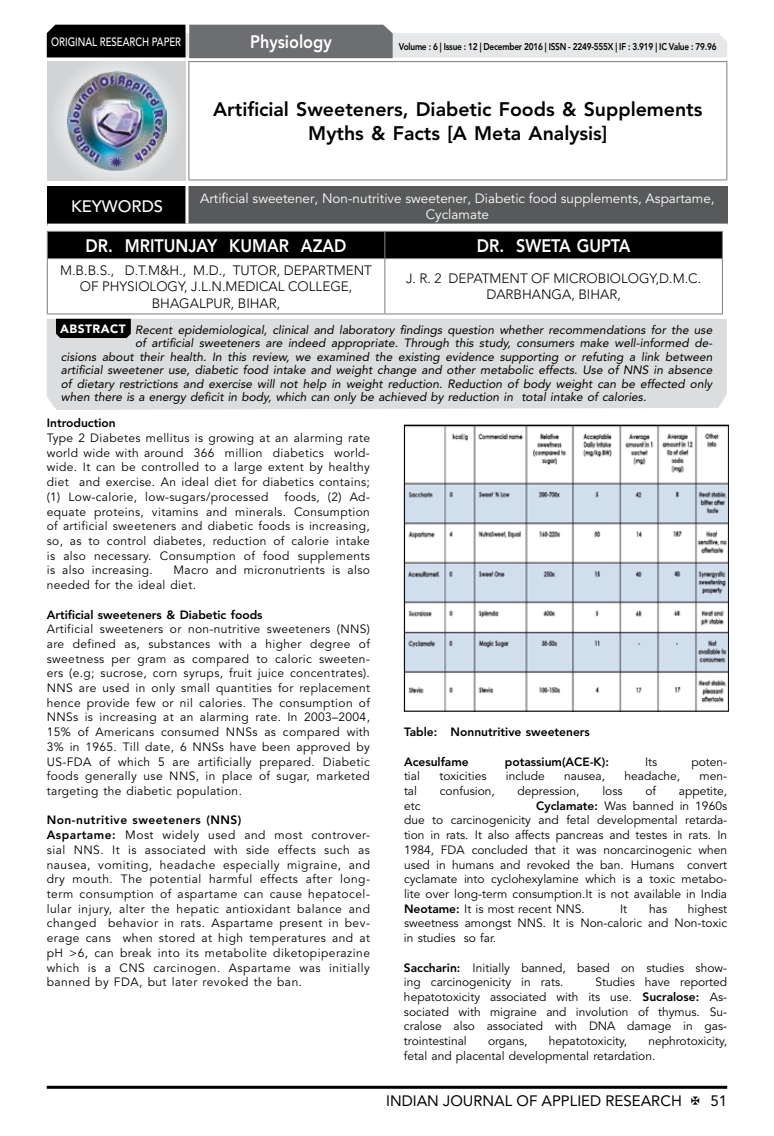
<style>
.page{position:relative;width:774px;height:1136px;background:#fff}
.page>*{position:absolute;margin:0;border:0;box-sizing:border-box;transform-origin:0 0}
.t1{font:800 19.5px/24.3px "Avenir LT Std";color:#000;text-align:center}
.t2{font:800 18px "Avenir LT Std";color:#fff;scale:.9 1}
.t3{font:500 16.5px "Avenir LT Std";color:#fff}
.t4{font:15px "Avenir LT Std";color:#000}
.t5{font:300 13.5px/16.2px "Avenir LT Std";color:#000;text-align:center}
.t6{font:13.5px/16.2px "Avenir LT Std";color:#fff;text-align:center}
.t7{font:12px/14.7px "Avenir LT Std";letter-spacing:.03em;color:#000;text-align:justify}
.t8{font:italic 12px "Avenir LT Std";color:#000}
.t9{font:12px/14.7px "Avenir LT Std";color:#000}
.t10{font:800 12px "Avenir LT Std";color:#000}
.t11{font:500 12px "Avenir LT Std";color:#fff;scale:.8 1}
.t12{font:800 9.75px "Avenir LT Std";letter-spacing:-.03em;color:#000;scale:.85 1}
.s1{font-weight:900;font-style:normal;color:#fff}
.s2{font-weight:800}
</style>
<div class="page">
<hr style="left:47px;top:1085px;width:680px;height:3px;background:#000">
<div style="left:48px;top:62px;width:137px;height:118px;background:linear-gradient(to right,#d9dadb,#d9dadb)"></div>
<img style="left:68px;top:71px;width:99px;height:100px">
<svg style="left:47px;top:25px;width:680px;height:33px;background:#979899"></svg>
<hr style="left:188px;top:61px;width:539px;height:1px;background:#808285">
<hr style="left:188px;top:62px;width:1px;height:117px;background:#808285">
<hr style="left:726px;top:62px;width:1px;height:117px;background:#808285">
<hr style="left:188px;top:179px;width:539px;height:1px;background:#808285">
<div style="left:47px;top:231px;width:676px;height:27px;background:#000"></div>
<hr style="left:47px;top:258px;width:338px;height:1px;background:#808285">
<hr style="left:47px;top:259px;width:1px;height:54px;background:#808285">
<hr style="left:385px;top:258px;width:338px;height:1px;background:#808285">
<hr style="left:384px;top:259px;width:1px;height:54px;background:#808285">
<hr style="left:722px;top:259px;width:1px;height:54px;background:#808285">
<hr style="left:47px;top:313px;width:338px;height:1px;background:#808285">
<hr style="left:385px;top:313px;width:338px;height:1px;background:#808285">
<div style="left:47px;top:319px;width:680px;height:91px;background:#dcddde"></div>
<svg style="left:56px;top:319px;width:75px;height:19px"></svg>
<div style="left:47px;top:186px;width:140px;height:39px;background:#000"></div>
<div style="left:187px;top:186px;width:541px;height:39px;background:#58595b"></div>
<hr style="left:185px;top:186px;width:3px;height:37px;background:#fff">
<hr style="left:47px;top:223px;width:140px;height:3px;background:#fff">
<hr style="left:187px;top:223px;width:541px;height:3px;background:#fff">
<img style="left:406px;top:427px;width:321px;height:282px">
<div style="left:404px;top:425px;width:325px;height:286px;border:1px solid #000"></div>
<p class="t11" style="left:51px;top:34px;width:163px">ORIGINAL RESEARCH PAPER</p>
<h2 class="t2" style="left:250px;top:31px;width:92px">Physiology</h2>
<p class="t12" style="left:399px;top:41px;width:375px">Volume : 6 | Issue : 12 | December 2016 | ISSN - 2249-555X | IF : 3.919 | IC Value : 79.96</p>
<h1 class="t1" style="left:213px;top:97px;width:491px">Artificial Sweeteners, Diabetic Foods &amp; Supplements<br>Myths &amp; Facts [A Meta Analysis]</h1>
<h3 class="t3" style="left:71px;top:196px;width:94px">KEYWORDS</h3>
<p class="t6" style="left:200px;top:190px;width:516px">Artificial sweetener, Non-nutritive sweetener, Diabetic food supplements, Aspartame,<br>Cyclamate</p>
<h2 class="t2" style="left:86px;top:235px;width:291px">DR. MRITUNJAY KUMAR AZAD</h2>
<h2 class="t2" style="left:477px;top:235px;width:172px">DR. SWETA GUPTA</h2>
<p class="t5" style="left:60px;top:262px;width:313px">M.B.B.S., D.T.M&amp;H., M.D., TUTOR, DEPARTMENT<br>OF PHYSIOLOGY, J.L.N.MEDICAL COLLEGE,<br>BHAGALPUR, BIHAR,</p>
<p class="t5" style="left:406px;top:270px;width:297px">J. R. 2 DEPATMENT OF MICROBIOLOGY,D.M.C.<br>DARBHANGA, BIHAR,</p>
<p class="t8" style="left:60px;top:323px;width:654px"><span class="s1">ABSTRACT</span> Recent epidemiological, clinical and laboratory findings question whether recommendations for the use</p>
<p class="t8" style="left:135px;top:336px;width:579px">of artificial sweeteners are indeed appropriate. Through this study, consumers make well-informed de-</p>
<p class="t8" style="left:61px;top:350px;width:653px">cisions about their health. In this review, we examined the existing evidence supporting or refuting a link between</p>
<p class="t8" style="left:61px;top:363px;width:653px">artificial sweetener use, diabetic food intake and weight change and other metabolic effects. Use of NNS in absence</p>
<p class="t8" style="left:61px;top:377px;width:653px">of dietary restrictions and exercise will not help in weight reduction. Reduction of body weight can be effected only</p>
<p class="t8" style="left:61px;top:390px;width:587px">when there is a energy deficit in body, which can only be achieved by reduction in total intake of calories.</p>
<p class="t10" style="left:47px;top:416px;width:70px">Introduction</p>
<p class="t7" style="left:47px;top:431px;width:325px">Type 2 Diabetes mellitus is growing at an alarming rate world wide with around 366 million diabetics world&shy;wide. It can be controlled to a large extent by healthy diet and exercise. An ideal diet for diabetics contains; (1) Low-calorie, low-sugars/processed</p>
<p class="t7" style="left:47px;top:489px;width:325px;text-indent:238px">foods, (2) Ad&shy;equate proteins, vitamins and minerals. Consumption of artificial sweeteners and diabetic foods is increasing, so, as to control diabetes, reduction of calorie intake is also necessary. Consumption of food supplements is also increasing.</p>
<p class="t7" style="left:47px;top:563px;width:325px;text-indent:127px">Macro and micronutrients is also needed for the ideal diet.</p>
<p class="t10" style="left:47px;top:607px;width:217px">Artificial sweeteners &amp; Diabetic foods</p>
<p class="t7" style="left:47px;top:622px;width:325px">Artificial sweeteners or non-nutritive sweeteners (NNS) are defined as, substances with a higher degree of sweetness per gram as compared to caloric sweeten&shy;ers (e.g; sucrose, corn syrups, fruit juice concentrates).<br>NNS are used in only small quantities for replacement hence provide few or nil calories. The consumption of NNSs is increasing at an alarming rate. In 2003–2004, 15% of Americans consumed NNSs as compared with 3% in 1965. Till date, 6 NNSs have been approved by US-FDA of which 5 are artificially prepared. Diabetic foods generally use NNS, in place of sugar, marketed targeting the diabetic population.</p>
<p class="t7" style="left:47px;top:813px;width:325px;text-align:left"><span class="s2">Non-nutritive sweeteners (NNS)<br>Aspartame:</span> Most widely used and most controver&shy;sial NNS. It is associated with side effects such as nausea, vomiting, headache especially migraine, and dry mouth. The potential harmful effects after long&shy;term consumption of aspartame can cause hepatocel&shy;lular injury, alter the hepatic antioxidant balance and changed behavior in rats. Aspartame present in bev&shy;erage cans when stored at high temperatures and at pH &gt;6, can break into its metabolite diketopiperazine which is a CNS carcinogen. Aspartame was initially banned by FDA, but later revoked the ban.</p>
<p class="t10" style="left:404px;top:724px;width:187px">Table: Nonnutritive sweeteners</p>
<p class="t10" style="left:404px;top:754px;width:66px">Acesulfame</p>
<p class="t10" style="left:505px;top:754px;width:105px">potassium(ACE-K):</p>
<p class="t7" style="left:645px;top:754px;width:14px">Its</p>
<p class="t7" style="left:691px;top:754px;width:37px">poten-</p>
<p class="t7" style="left:404px;top:769px;width:17px">tial</p>
<p class="t9" style="left:439px;top:769px;width:49px">toxicities</p>
<p class="t9" style="left:506px;top:769px;width:40px">include</p>
<p class="t7" style="left:564px;top:769px;width:42px">nausea,</p>
<p class="t9" style="left:625px;top:769px;width:57px">headache,</p>
<p class="t7" style="left:700px;top:769px;width:29px">men-</p>
<p class="t7" style="left:404px;top:783px;width:15px">tal</p>
<p class="t9" style="left:440px;top:783px;width:56px">confusion,</p>
<p class="t9" style="left:517px;top:783px;width:64px">depression,</p>
<p class="t7" style="left:602px;top:783px;width:22px">loss</p>
<p class="t7" style="left:645px;top:783px;width:12px">of</p>
<p class="t9" style="left:679px;top:783px;width:50px">appetite,</p>
<p class="t7" style="left:404px;top:798px;width:18px">etc</p>
<p class="t7" style="left:404px;top:798px;width:325px;text-indent:132px"><span class="s2">Cyclamate:</span> Was banned in 1960s due to carcinogenicity and fetal developmental retarda&shy;tion in rats. It also affects pancreas and testes in rats. In 1984, FDA concluded that it was noncarcinogenic when used in humans and revoked the ban. Humans convert cyclamate into cyclohexylamine which is a toxic metabo&shy;lite over long-term consumption.It is not available in India <span class="s2">Neotame:</span> It is most recent NNS.</p>
<p class="t7" style="left:404px;top:901px;width:325px;text-indent:284px">highest sweetness amongst NNS. It is Non-caloric and Non-toxic in studies so far.</p>
<p class="t9" style="left:404px;top:960px;width:325px"><span class="s2">Saccharin:</span> Initially banned, based on studies show&shy;ing carcinogenicity in rats.</p>
<p class="t7" style="left:620px;top:901px;width:9px">It</p>
<p class="t7" style="left:649px;top:901px;width:20px">has</p>
<p class="t7" style="left:404px;top:974px;width:325px;text-indent:192px">Studies have reported hepatotoxicity associated with its use. <span class="s2">Sucralose:</span> As&shy;sociated with migraine and involution of thymus. Su&shy;cralose also associated with DNA damage in gas&shy;trointestinal</p>
<p class="t9" style="left:404px;top:1033px;width:325px;text-indent:244px">nephrotoxicity, fetal and placental developmental retardation.</p>
<p class="t7" style="left:488px;top:1033px;width:41px">organs,</p>
<p class="t9" style="left:549px;top:1033px;width:80px">hepatotoxicity,</p>
<p class="t4" style="left:386px;top:1091px;width:297px">INDIAN JOURNAL OF APPLIED RESEARCH</p>
<p class="t4" style="left:710px;top:1091px;width:18px">51</p>
</div>
